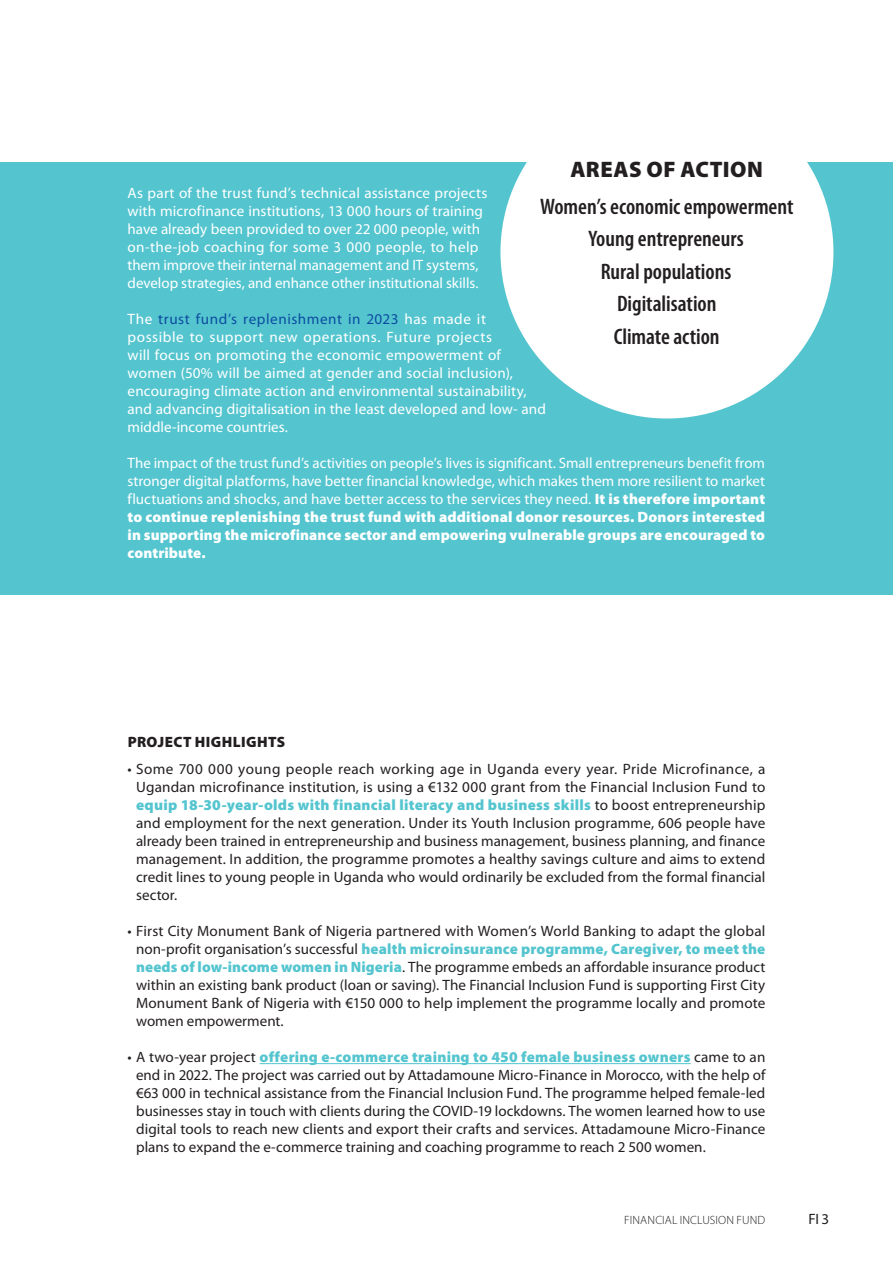
<style>
.page{position:relative;width:893px;height:1263px;background:#fff}
.page>*{position:absolute;margin:0;border:0;box-sizing:border-box;transform-origin:0 0}
.TEXT_BUBBLES{font:600 condensed 22.5px "Myriad Pro";color:#231f20}
.TITRE_BUBBLES{font:900 22.5px "Myriad Pro";letter-spacing:.02em;color:#231f20}
.t1{font:15px/18px "Myriad Pro";color:#231f20;text-align:justify}
.TEXTE{font:15px/18px "Myriad Pro";letter-spacing:.01em;color:#fff}
.SOUS_TITRES{font:900 15px "Myriad Pro";letter-spacing:.025em;color:#231f20}
.t2{font:300 12px "Myriad Pro";letter-spacing:.01em;color:#231f20}
.s1{color:#0d4da1}
.s2{font-weight:900}
.s3{font-weight:900;color:#54c5cf}
</style>
<div class="page">
<div style="left:0;top:162px;width:893px;height:432px;background:#54c5cf"></div>
<div style="left:500px;top:86px;width:333px;height:332px;background:#fff;border-radius:50%"></div>
<hr style="left:260px;top:1063px;width:431px;height:1px;background:#54c5cf">
<p class="TITRE_BUBBLES" style="left:570px;top:157px;width:194px">AREAS OF ACTION</p>
<p class="TEXT_BUBBLES" style="left:540px;top:194px;width:255px">Women’s economic empowerment</p>
<p class="TEXT_BUBBLES" style="left:588px;top:227px;width:157px">Young entrepreneurs</p>
<p class="TEXT_BUBBLES" style="left:601px;top:259px;width:132px">Rural populations</p>
<p class="TEXT_BUBBLES" style="left:617px;top:292px;width:101px">Digitalisation</p>
<p class="TEXT_BUBBLES" style="left:614px;top:324px;width:107px">Climate action</p>
<p class="TEXTE" style="left:128px;top:184px;width:361px">As part of the trust fund’s technical assistance projects with microfinance institutions, 13 000 hours of training have already been provided to over 22 000 people, with on-the-job coaching for some 3 000 people, to help them improve their internal management and IT systems, develop strategies, and enhance other institutional skills.</p>
<p class="TEXTE" style="left:128px;top:310px;width:420px">The <span class="s1">trust fund’s replenishment in 2023</span> has made it<br>possible to support new operations. Future projects<br>will focus on promoting the economic empowerment of women (50% will be aimed at gender and social inclusion), encouraging climate action and environmental sustainability, and advancing digitalisation in the least developed and low- and middle-income countries.</p>
<p class="TEXTE" style="left:128px;top:454px;width:639px;text-align:justify">The impact of the trust fund’s activities on people’s lives is significant. Small entrepreneurs benefit from stronger digital platforms, have better financial knowledge, which makes them more resilient to market fluctuations and shocks, and have better access to the services they need. <span class="s2">It is therefore important to continue replenishing the trust fund with additional donor resources. Donors interested in supporting the microfinance sector and empowering vulnerable groups are encouraged to contribute.</span></p>
<p class="SOUS_TITRES" style="left:128px;top:733px;width:159px">PROJECT HIGHLIGHTS</p>
<p class="t1" style="left:136px;top:760px;width:631px;text-indent:-9px">• Some 700 000 young people reach working age in Uganda every year. Pride Microfinance, a Ugandan microfinance institution, is using a €132 000 grant from the Financial Inclusion Fund to <span class="s3">equip 18-30-year-olds with financial literacy and business skills</span> to boost entrepreneurship and employment for the next generation. Under its Youth Inclusion programme, 606 people have already been trained in entrepreneurship and business management, business planning, and finance management. In addition, the programme promotes a healthy savings culture and aims to extend credit lines to young people in Uganda who would ordinarily be excluded from the formal financial sector.</p>
<p class="t1" style="left:136px;top:922px;width:631px;text-indent:-9px">• First City Monument Bank of Nigeria partnered with Women’s World Banking to adapt the global non-profit organisation’s successful <span class="s3">health microinsurance programme, Caregiver, to meet the needs of low-income women in Nigeria</span>. The programme embeds an affordable insurance product within an existing bank product (loan or saving). The Financial Inclusion Fund is supporting First City Monument Bank of Nigeria with €150 000 to help implement the programme locally and promote women empowerment.</p>
<p class="t1" style="left:136px;top:1048px;width:631px;text-indent:-9px">• A two-year project <span class="s3">offering e-commerce training to 450 female business owners</span> came to an end in 2022. The project was carried out by Attadamoune Micro-Finance in Morocco, with the help of €63 000 in technical assistance from the Financial Inclusion Fund. The programme helped female-led businesses stay in touch with clients during the COVID-19 lockdowns. The women learned how to use digital tools to reach new clients and export their crafts and services. Attadamoune Micro-Finance plans to expand the e-commerce training and coaching programme to reach 2 500 women.</p>
<p class="t2" style="left:624px;top:1213px;width:143px">FINANCIAL INCLUSION FUND</p>
<p class="t1" style="left:808px;top:1210px;width:22px">FI 3</p>
</div>
